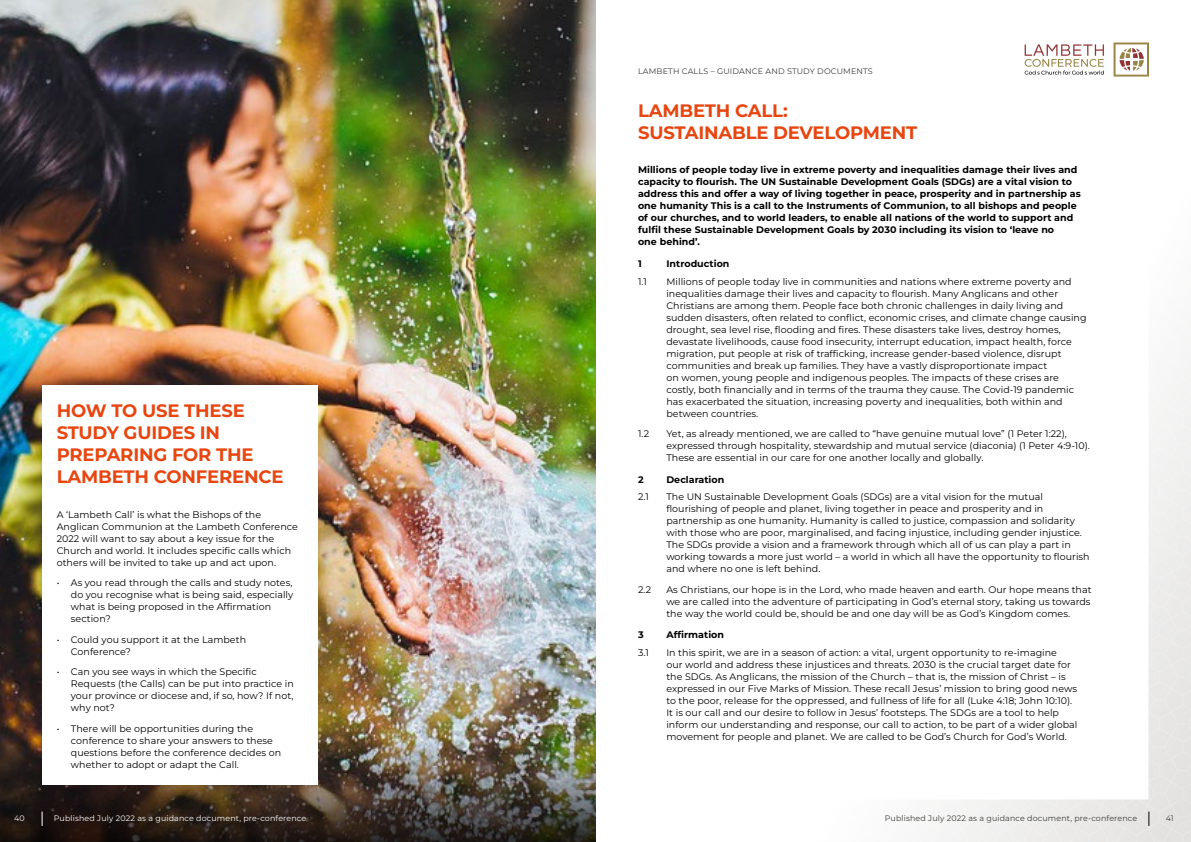
<style>
.page{position:relative;width:1191px;height:842px;background:#fff}
.page>*{position:absolute;margin:0;border:0;box-sizing:border-box;transform-origin:0 0}
.t1{font:700 18px/22px "Montserrat";letter-spacing:-.01em;color:#e84610}
.t2{font:9.5px/12px "Montserrat";letter-spacing:.005em;color:#000}
.t3{font:700 9.5px/12px "Montserrat";letter-spacing:.005em;color:#000}
.t4{font:8px "Montserrat";letter-spacing:.02em;color:#3c3c3b}
.t5{font:7.9px "Montserrat";letter-spacing:.02em;color:#fff}
.t6{font:7.9px "Montserrat";letter-spacing:.02em;color:#3c3c3b}
</style>
<div class="page">
<img style="left:595px;top:0;width:596px;height:842px">
<img style="left:0;top:0;width:595px;height:737px">
<img style="left:0;top:737px;width:595px;height:105px">
<div style="left:43px;top:386px;width:274px;height:399px;background:#fff"></div>
<svg style="left:1024px;top:44px;width:80px;height:31px"></svg>
<svg style="left:1113px;top:43px;width:36px;height:34px"></svg>
<svg style="left:1148px;top:812px;width:1px;height:14px"></svg>
<svg style="left:42px;top:812px;width:1px;height:14px"></svg>
<h1 class="t1" style="left:57px;top:399px;width:228px">HOW TO USE THESE<br>STUDY GUIDES IN<br>PREPARING FOR THE<br>LAMBETH CONFERENCE</h1>
<p class="t2" style="left:57px;top:508px;width:243px">A ‘Lambeth Call’ is what the Bishops of the Anglican Communion at the Lambeth Conference 2022 will want to say about a key issue for the Church and world. It includes specific calls which others will be invited to take up and act upon.</p>
<p class="t2" style="left:71px;top:577px;width:224px;text-indent:-14px">• As you read through the calls and study notes, do you recognise what is being said, especially what is being proposed in the Affirmation section?</p>
<p class="t2" style="left:71px;top:633px;width:177px;text-indent:-14px">• Could you support it at the Lambeth<br>Conference?</p>
<p class="t2" style="left:71px;top:666px;width:224px;text-indent:-14px">• Can you see ways in which the Specific Requests (the Calls) can be put into practice in your province or diocese and, if so, how? If not, why not?</p>
<p class="t2" style="left:71px;top:722px;width:212px;text-indent:-14px">• There will be opportunities during the conference to share your answers to these questions before the conference decides on whether to adopt or adapt the Call.</p>
<p class="t4" style="left:638px;top:65px;width:236px">LAMBETH CALLS – GUIDANCE AND STUDY DOCUMENTS</p>
<h1 class="t1" style="left:638px;top:99px;width:281px">LAMBETH CALL:<br>SUSTAINABLE DEVELOPMENT</h1>
<p class="t3" style="left:638px;top:164px;width:444px">Millions of people today live in extreme poverty and inequalities damage their lives and capacity to flourish. The UN Sustainable Development Goals (SDGs) are a vital vision to address this and offer a way of living together in peace, prosperity and in partnership as one humanity This is a call to the Instruments of Communion, to all bishops and people of our churches, and to world leaders, to enable all nations of the world to support and fulfil these Sustainable Development Goals by 2030 including its vision to ‘leave no<br>one behind’.</p>
<p class="t3" style="left:638px;top:257px;width:5px">1</p>
<p class="t3" style="left:666px;top:257px;width:65px">Introduction</p>
<p class="t2" style="left:638px;top:275px;width:10px">1.1</p>
<p class="t2" style="left:666px;top:275px;width:422px">Millions of people today live in communities and nations where extreme poverty and inequalities damage their lives and capacity to flourish. Many Anglicans and other Christians are among them. People face both chronic challenges in daily living and sudden disasters, often related to conflict, economic crises, and climate change causing drought, sea level rise, flooding and fires. These disasters take lives, destroy homes, devastate livelihoods, cause food insecurity, interrupt education, impact health, force migration, put people at risk of trafficking, increase gender-based violence, disrupt communities and break up families. They have a vastly disproportionate impact<br>on women, young people and indigenous peoples. The impacts of these crises are costly, both financially and in terms of the trauma they cause. The Covid-19 pandemic has exacerbated the situation, increasing poverty and inequalities, both within and between countries.</p>
<p class="t2" style="left:638px;top:427px;width:13px">1.2</p>
<p class="t2" style="left:666px;top:427px;width:425px">Yet, as already mentioned, we are called to “have genuine mutual love” (1 Peter 1:22), expressed through hospitality, stewardship and mutual service (diaconia) (1 Peter 4:9-10).<br>These are essential in our care for one another locally and globally.</p>
<p class="t3" style="left:638px;top:473px;width:7px">2</p>
<p class="t3" style="left:666px;top:473px;width:59px">Declaration</p>
<p class="t2" style="left:638px;top:491px;width:12px">2.1</p>
<p class="t2" style="left:666px;top:491px;width:425px">The UN Sustainable Development Goals (SDGs) are a vital vision for the mutual flourishing of people and planet, living together in peace and prosperity and in partnership as one humanity. Humanity is called to justice, compassion and solidarity with those who are poor, marginalised, and facing injustice, including gender injustice.<br>The SDGs provide a vision and a framework through which all of us can play a part in working towards a more just world – a world in which all have the opportunity to flourish and where no one is left behind.</p>
<p class="t2" style="left:638px;top:583px;width:15px">2.2</p>
<p class="t2" style="left:666px;top:583px;width:427px;text-align:justify">As Christians, our hope is in the Lord, who made heaven and earth. Our hope means that we are called into the adventure of participating in God’s eternal story, taking us towards the way the world could be, should be and one day will be as God’s Kingdom comes.</p>
<p class="t3" style="left:638px;top:629px;width:7px">3</p>
<p class="t3" style="left:666px;top:629px;width:59px">Affirmation</p>
<p class="t2" style="left:638px;top:646px;width:12px">3.1</p>
<p class="t2" style="left:666px;top:646px;width:412px">In this spirit, we are in a season of action: a vital, urgent opportunity to re-imagine<br>our world and address these injustices and threats. 2030 is the crucial target date for the SDGs. As Anglicans, the mission of the Church – that is, the mission of Christ – is expressed in our Five Marks of Mission. These recall Jesus’ mission to bring good news to the poor, release for the oppressed, and fullness of life for all (Luke 4:18; John 10:10).<br>It is our call and our desire to follow in Jesus’ footsteps. The SDGs are a tool to help inform our understanding and response, our call to action, to be part of a wider global movement for people and planet. We are called to be God’s Church for God’s World.</p>
<p class="t5" style="left:14px;top:813px;width:12px">40</p>
<p class="t5" style="left:54px;top:813px;width:254px">Published July 2022 as a guidance document, pre-conference</p>
<p class="t6" style="left:884px;top:813px;width:254px">Published July 2022 as a guidance document, pre-conference</p>
<p class="t6" style="left:1165px;top:813px;width:10px">41</p>
</div>
